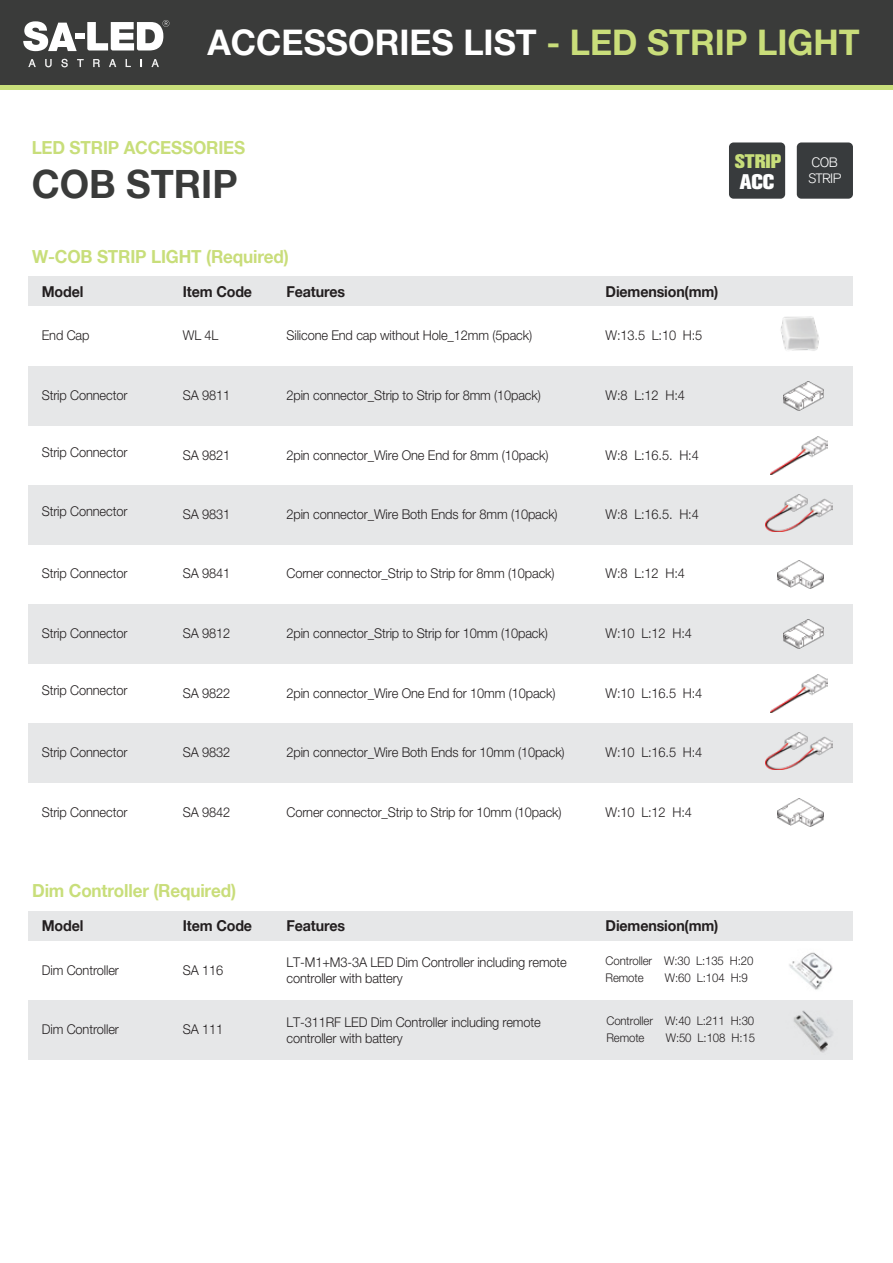
<style>
.page{position:relative;width:893px;height:1263px;background:#fff}
.page>*{position:absolute;margin:0;border:0;box-sizing:border-box;transform-origin:0 0}
.t1{font:700 39px "Helvetica 75";color:#3a3b3a}
.t2{font:700 35.25px "Helvetica 75";color:#fff}
.t3{font:21px "Akzidenz Grotesk BQ X Bold Alt";color:#fff}
.t4{font:19.5px "Akzidenz Grotesk BQ X Bold Alt";color:#c8de7a}
.t5{font:700 18px "Helvetica 75";letter-spacing:-.01em;color:#c8de7a;scale:.95 1}
.t6{font:700 15px "Helvetica 75";letter-spacing:-.01em;color:#231f20;scale:.95 1}
.t7{font:300 13.5px/16.5px "Helvetica Neue";letter-spacing:-.01em;color:#231f20;scale:.95 1}
.t8{font:13.5px/16.5px "Akzidenz Grotesk BQ Light Os F";letter-spacing:-.05em;color:#fff}
.t9{font:300 12px/16.5px "Helvetica Neue";letter-spacing:-.01em;color:#231f20;scale:.95 1}
.s1{color:#c9dd7a}
</style>
<div class="page">
<img style="left:781px;top:940px;width:58px;height:50px">
<div style="left:729px;top:142px;width:56px;height:57px;background:#383b3d;border-radius:5px"></div>
<div style="left:797px;top:142px;width:56px;height:57px;background:#383b3d;border-radius:5px"></div>
<div style="left:28px;top:276px;width:825px;height:30px;background:#e6e7e8"></div>
<div style="left:28px;top:366px;width:825px;height:59px;background:#e6e7e8"></div>
<div style="left:28px;top:485px;width:825px;height:59px;background:#e6e7e8"></div>
<div style="left:28px;top:604px;width:825px;height:60px;background:#e6e7e8"></div>
<div style="left:28px;top:723px;width:825px;height:60px;background:#e6e7e8"></div>
<div style="left:28px;top:1000px;width:825px;height:59px;background:#e6e7e8"></div>
<div style="left:28px;top:910px;width:825px;height:30px;background:#e6e7e8"></div>
<div style="left:0;top:0;width:893px;height:85px;background:#3a3b3a"></div>
<div style="left:0;top:85px;width:893px;height:5px;background:#c8de7a"></div>
<div style="left:75px;top:33px;width:9px;height:6px;background:#fff"></div>
<svg style="left:87px;top:20px;width:82px;height:30px"></svg>
<svg style="left:23px;top:21px;width:54px;height:30px"></svg>
<svg style="left:28px;top:59px;width:8px;height:8px"></svg>
<svg style="left:45px;top:59px;width:7px;height:8px"></svg>
<svg style="left:61px;top:59px;width:7px;height:8px"></svg>
<svg style="left:77px;top:59px;width:7px;height:8px"></svg>
<svg style="left:93px;top:59px;width:7px;height:8px"></svg>
<svg style="left:109px;top:59px;width:7px;height:8px"></svg>
<svg style="left:126px;top:59px;width:5px;height:8px"></svg>
<svg style="left:151px;top:59px;width:8px;height:8px"></svg>
<img style="left:781px;top:316px;width:38px;height:35px">
<img style="left:766px;top:495px;width:66px;height:36px">
<img style="left:784px;top:381px;width:39px;height:30px">
<img style="left:770px;top:437px;width:58px;height:37px">
<img style="left:778px;top:560px;width:45px;height:28px">
<img style="left:766px;top:733px;width:66px;height:36px">
<img style="left:784px;top:619px;width:39px;height:30px">
<img style="left:770px;top:675px;width:58px;height:37px">
<img style="left:778px;top:798px;width:45px;height:28px">
<img style="left:793px;top:1010px;width:40px;height:43px">
<h2 class="t2" style="left:207px;top:21px;width:654px">ACCESSORIES LIST <span class="s1">- LED STRIP LIGHT</span></h2>
<h3 class="t5" style="left:32px;top:137px;width:226px">LED STRIP ACCESSORIES</h3>
<h1 class="t1" style="left:32px;top:160px;width:207px">COB STRIP</h1>
<h3 class="t4" style="left:735px;top:150px;width:48px">STRIP</h3>
<p class="t8" style="left:808px;top:154px;width:35px">COB<br>STRIP</p>
<h3 class="t3" style="left:740px;top:169px;width:36px">ACC</h3>
<h3 class="t5" style="left:32px;top:245px;width:272px">W-COB STRIP LIGHT <span class="s1">(Required)</span></h3>
<p class="t6" style="left:42px;top:282px;width:45px">Model</p>
<p class="t6" style="left:183px;top:282px;width:74px">Item Code</p>
<p class="t6" style="left:286px;top:282px;width:63px">Features</p>
<p class="t6" style="left:606px;top:282px;width:120px">Diemension(mm)</p>
<p class="t7" style="left:42px;top:327px;width:52px">End Cap</p>
<p class="t7" style="left:42px;top:387px;width:92px">Strip Connector</p>
<p class="t7" style="left:183px;top:327px;width:39px">WL 4L</p>
<p class="t7" style="left:183px;top:387px;width:51px">SA 9811</p>
<p class="t7" style="left:286px;top:327px;width:260px">Silicone End cap without Hole_12mm (5pack)</p>
<p class="t7" style="left:286px;top:387px;width:269px">2pin connector_Strip to Strip for 8mm (10pack)</p>
<p class="t7" style="left:606px;top:327px;width:103px">W:13.5 L:10 H:5</p>
<p class="t7" style="left:606px;top:387px;width:85px">W:8 L:12 H:4</p>
<p class="t7" style="left:42px;top:444px;width:92px">Strip Connector</p>
<p class="t7" style="left:183px;top:446px;width:51px">SA 9821</p>
<p class="t7" style="left:286px;top:446px;width:277px">2pin connector_Wire One End for 8mm (10pack)</p>
<p class="t7" style="left:606px;top:446px;width:100px">W:8 L:16.5. H:4</p>
<p class="t7" style="left:42px;top:503px;width:92px">Strip Connector</p>
<p class="t7" style="left:183px;top:505px;width:51px">SA 9831</p>
<p class="t7" style="left:286px;top:505px;width:287px">2pin connector_Wire Both Ends for 8mm (10pack)</p>
<p class="t7" style="left:606px;top:505px;width:100px">W:8 L:16.5. H:4</p>
<p class="t7" style="left:42px;top:565px;width:92px">Strip Connector</p>
<p class="t7" style="left:42px;top:625px;width:92px">Strip Connector</p>
<p class="t7" style="left:183px;top:565px;width:51px">SA 9841</p>
<p class="t7" style="left:183px;top:625px;width:51px">SA 9812</p>
<p class="t7" style="left:286px;top:565px;width:284px">Corner connector_Strip to Strip for 8mm (10pack)</p>
<p class="t7" style="left:286px;top:625px;width:277px">2pin connector_Strip to Strip for 10mm (10pack)</p>
<p class="t7" style="left:606px;top:565px;width:85px">W:8 L:12 H:4</p>
<p class="t7" style="left:606px;top:625px;width:92px">W:10 L:12 H:4</p>
<p class="t7" style="left:42px;top:682px;width:92px">Strip Connector</p>
<p class="t7" style="left:183px;top:684px;width:51px">SA 9822</p>
<p class="t7" style="left:286px;top:684px;width:285px">2pin connector_Wire One End for 10mm (10pack)</p>
<p class="t7" style="left:606px;top:684px;width:103px">W:10 L:16.5 H:4</p>
<p class="t7" style="left:42px;top:744px;width:92px">Strip Connector</p>
<p class="t7" style="left:42px;top:803px;width:92px">Strip Connector</p>
<p class="t7" style="left:183px;top:744px;width:51px">SA 9832</p>
<p class="t7" style="left:183px;top:803px;width:51px">SA 9842</p>
<p class="t7" style="left:286px;top:744px;width:294px">2pin connector_Wire Both Ends for 10mm (10pack)</p>
<p class="t7" style="left:286px;top:803px;width:291px">Corner connector_Strip to Strip for 10mm (10pack)</p>
<p class="t7" style="left:606px;top:744px;width:103px">W:10 L:16.5 H:4</p>
<p class="t7" style="left:606px;top:803px;width:92px">W:10 L:12 H:4</p>
<h3 class="t5" style="left:32px;top:879px;width:216px">Dim Controller <span class="s1">(Required)</span></h3>
<p class="t6" style="left:42px;top:916px;width:45px">Model</p>
<p class="t6" style="left:183px;top:916px;width:74px">Item Code</p>
<p class="t6" style="left:286px;top:916px;width:63px">Features</p>
<p class="t6" style="left:606px;top:916px;width:120px">Diemension(mm)</p>
<p class="t7" style="left:42px;top:961px;width:83px">Dim Controller</p>
<p class="t7" style="left:183px;top:961px;width:44px">SA 116</p>
<p class="t7" style="left:42px;top:1020px;width:83px">Dim Controller</p>
<p class="t7" style="left:183px;top:1020px;width:44px">SA 111</p>
<p class="t7" style="left:286px;top:953px;width:297px">LT-M1+M3-3A LED Dim Controller including remote controller with battery</p>
<p class="t7" style="left:286px;top:1013px;width:269px">LT-311RF LED Dim Controller including remote controller with battery</p>
<p class="t9" style="left:606px;top:952px;width:157px">Controller W:30 L:135 H:20<br>Remote</p>
<p class="t9" style="left:665px;top:969px;width:89px">W:60 L:104 H:9</p>
<p class="t9" style="left:606px;top:1012px;width:157px">Controller W:40 L:211 H:30<br>Remote</p>
<p class="t9" style="left:666px;top:1029px;width:95px">W:50 L:108 H:15</p>
</div>
